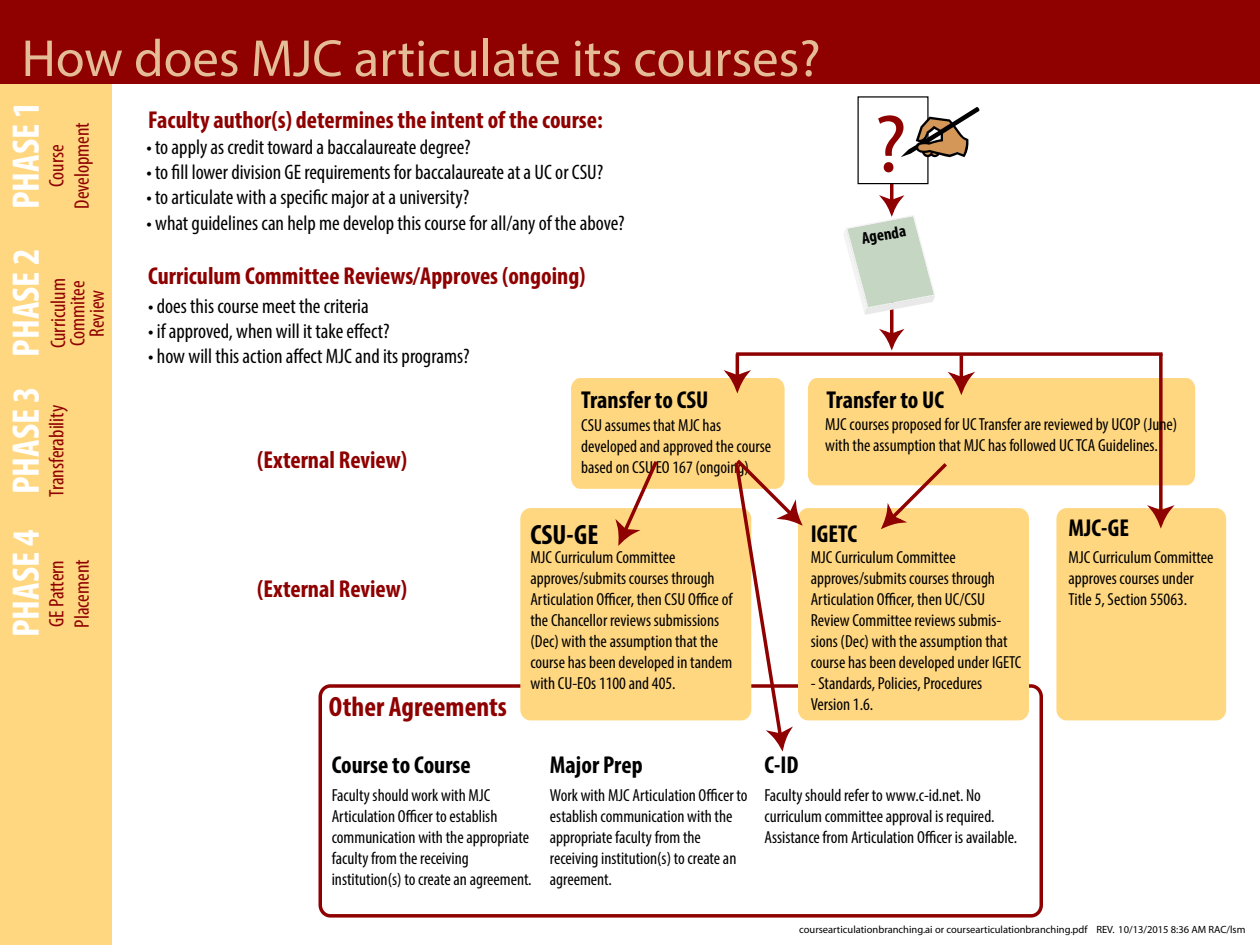
<style>
.page{position:relative;width:1260px;height:945px;background:#fff}
.page>*{position:absolute;margin:0;border:0;box-sizing:border-box;transform-origin:0 0}
.t1{font:900 condensed 81.9px "Myriad Pro";color:#8f0000}
.t2{font:italic 600 condensed 52.5px "Myriad Pro";color:#e4bc96}
.t3{font:700 condensed 38.5px "Myriad Pro";color:#fff}
.t4{font:700 condensed 28px "Myriad Pro";color:#8f0000}
.t5{font:700 condensed 28px "Myriad Pro";color:#000}
.t6{font:700 condensed 24.5px "Myriad Pro";color:#8f0000}
.t7{font:700 condensed 24.5px "Myriad Pro";color:#000}
.t8{font:condensed 21px "Myriad Pro";color:#000}
.t9{font:condensed 21px/19.2px "Myriad Pro";color:#8f0000;text-align:center}
.t10{font:condensed 17.5px/21px "Myriad Pro";color:#000}
.t11{font:700 condensed 16.8px "Myriad Pro";color:#000}
.t12{font:10.5px "Myriad";color:#000}
</style>
<div class="page">
<div style="left:318px;top:684px;width:725px;height:234px;border:4px solid #8f0000;border-radius:10px"></div>
<div style="left:520px;top:508px;width:231px;height:212px;background:#ffd781;border-radius:10px"></div>
<div style="left:1056px;top:508px;width:170px;height:212px;background:#ffd781;border-radius:10px"></div>
<div style="left:0;top:58px;width:111px;height:887px;background:#ffd781"></div>
<div style="left:0;top:0;width:1260px;height:84px;background:#8f0000"></div>
<svg style="left:1159px;top:356px;width:4px;height:10px"></svg>
<hr style="left:890px;top:135px;width:3px;height:68px;background:#8f0000">
<svg style="left:890px;top:315px;width:4px;height:10px"></svg>
<svg style="left:879px;top:325px;width:26px;height:25px"></svg>
<div style="left:858px;top:96px;width:71px;height:88px;background:#fff"></div>
<svg style="left:844px;top:191px;width:91px;height:124px"></svg>
<svg style="left:901px;top:107px;width:78px;height:50px"></svg>
<hr style="left:736px;top:354px;width:3px;height:24px;background:#8f0000">
<hr style="left:960px;top:355px;width:3px;height:25px;background:#8f0000">
<svg style="left:736px;top:352px;width:427px;height:4px;background:#9c1f1f"></svg>
<svg style="left:571px;top:366px;width:624px;height:386px"></svg>
<h2 class="t2" style="left:22px;top:26px;width:801px">How does MJC articulate its courses?</h2>
<h3 class="t3" style="left:2px;top:209px;width:109px;rotate:-90deg">PHASE 1</h3>
<p class="t9" style="left:47px;top:187px;width:44px;rotate:-90deg">Course</p>
<p class="t9" style="left:72px;top:209px;width:88px;rotate:-90deg">Development</p>
<h3 class="t6" style="left:148px;top:105px;width:456px">Faculty author(s) determines the intent of the course:</h3>
<p class="t8" style="left:146px;top:134px;width:326px">• to apply as credit toward a baccalaureate degree?</p>
<p class="t8" style="left:146px;top:160px;width:458px">• to fill lower division GE requirements for baccalaureate at a UC or CSU?</p>
<p class="t8" style="left:146px;top:185px;width:324px">• to articulate with a specific major at a university?</p>
<p class="t8" style="left:146px;top:210px;width:480px">• what guidelines can help me develop this course for all/any of the above?</p>
<h1 class="t1" style="left:874px;top:93px;width:35px">?</h1>
<p class="t11" style="left:860px;top:228px;width:46px;rotate:-10deg">Agenda</p>
<h3 class="t3" style="left:2px;top:357px;width:109px;rotate:-90deg">PHASE 2</h3>
<h3 class="t3" style="left:2px;top:494px;width:109px;rotate:-90deg">PHASE 3</h3>
<p class="t9" style="left:48px;top:348px;width:72px;rotate:-90deg">Curriculum<br>Commitee<br>Review</p>
<p class="t9" style="left:47px;top:497px;width:93px;rotate:-90deg">Transferability</p>
<h3 class="t3" style="left:2px;top:637px;width:109px;rotate:-90deg">PHASE 4</h3>
<p class="t9" style="left:44px;top:628px;width:70px;line-height:25.2px;text-align:left;rotate:-90deg">GE Pattern<br>Placement</p>
<h3 class="t6" style="left:148px;top:261px;width:439px">Curriculum Committee Reviews/Approves (ongoing)</h3>
<p class="t8" style="left:148px;top:293px;width:222px">• does this course meet the criteria</p>
<p class="t8" style="left:148px;top:318px;width:243px">• if approved, when will it take effect?</p>
<p class="t8" style="left:148px;top:344px;width:323px">• how will this action affect MJC and its programs?</p>
<h3 class="t6" style="left:257px;top:445px;width:151px">(External Review)</h3>
<h3 class="t6" style="left:257px;top:573px;width:151px">(External Review)</h3>
<h3 class="t4" style="left:329px;top:689px;width:180px">Other Agreements</h3>
<h3 class="t7" style="left:332px;top:750px;width:141px">Course to Course</h3>
<h3 class="t7" style="left:581px;top:384px;width:129px">Transfer to CSU</h3>
<h3 class="t7" style="left:827px;top:384px;width:119px">Transfer to UC</h3>
<p class="t10" style="left:581px;top:414px;width:192px">CSU assumes that MJC has developed and approved the course based on CSU EO 167 (ongoing)</p>
<p class="t10" style="left:825px;top:414px;width:354px">MJC courses proposed for UC Transfer are reviewed by UCOP (June) with the assumption that MJC has followed UC TCA Guidelines.</p>
<h3 class="t5" style="left:530px;top:517px;width:70px">CSU-GE</h3>
<h3 class="t7" style="left:811px;top:518px;width:48px">IGETC</h3>
<h3 class="t7" style="left:1069px;top:513px;width:62px">MJC-GE</h3>
<p class="t10" style="left:530px;top:546px;width:203px">MJC Curriculum Committee approves/submits courses through Articulation Officer, then CSU Office of the Chancellor reviews submissions (Dec) with the assumption that the course has been developed in tandem with CU-EOs 1100 and 405.</p>
<p class="t10" style="left:811px;top:546px;width:212px">MJC Curriculum Committee approves/submits courses through Articulation Officer, then UC/CSU Review Committee reviews submis&shy;sions (Dec) with the assumption that course has been developed under IGETC</p>
<p class="t10" style="left:811px;top:672px;width:173px">- Standards, Policies, Procedures<br>Version 1.6.</p>
<h3 class="t7" style="left:550px;top:750px;width:94px">Major Prep</h3>
<h3 class="t7" style="left:764px;top:750px;width:36px">C-ID</h3>
<p class="t10" style="left:1069px;top:546px;width:147px">MJC Curriculum Committee approves courses under<br>Title 5, Section 55063.</p>
<p class="t10" style="left:332px;top:785px;width:201px">Faculty should work with MJC Articulation Officer to establish communication with the appropriate faculty from the receiving institution(s) to create an agreement.</p>
<p class="t10" style="left:550px;top:785px;width:199px">Work with MJC Articulation Officer to establish communication with the appropriate faculty from the receiving institution(s) to create an agreement.</p>
<p class="t10" style="left:764px;top:785px;width:254px">Faculty should refer to www.c-id.net. No curriculum committee approval is required.<br>Assistance from Articulation Officer is available.</p>
<p class="t12" style="left:799px;top:924px;width:448px">coursearticulationbranching.ai or coursearticulationbranching.pdf REV. 10/13/2015 8:36 AM RAC/lsm</p>
</div>
